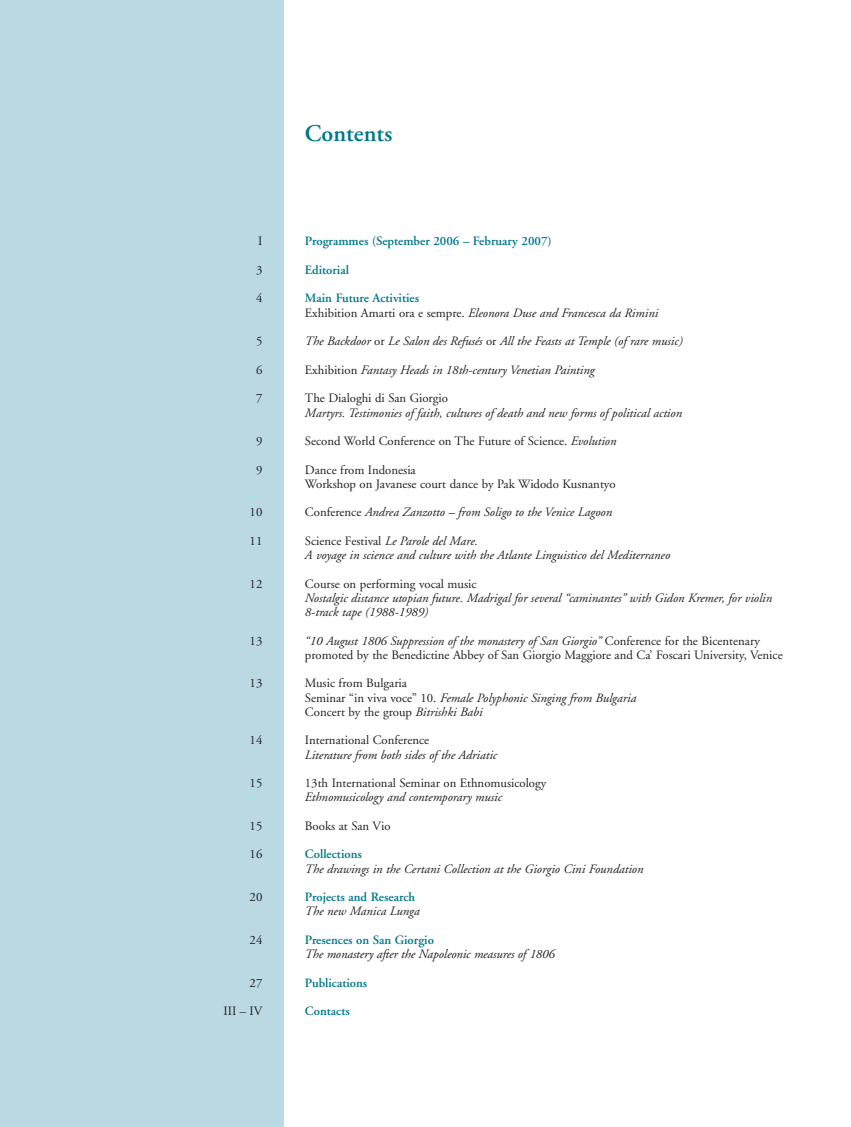
<style>
.page{position:relative;width:851px;height:1127px;background:#fff}
.page>*{position:absolute;margin:0;border:0;box-sizing:border-box;transform-origin:0 0}
.t1{font:600 24px "Adobe Garamond";color:#00788b}
.t2{font:italic 12.75px/14.2px "Adobe Garamond";color:#231f20}
.t3{font:12.75px/14.2px "Adobe Garamond";color:#231f20}
.t4{font:600 12.75px "Adobe Garamond";color:#00788b}
.s1{font-weight:600;font-style:normal;color:#00788b}
.s2{font-style:normal}
.s3{font-style:italic}
</style>
<div class="page">
<div style="left:0;top:0;width:283px;height:1127px;background:#bad9e2"></div>
<p class="t3" style="left:258px;top:235px;width:6px">I</p>
<p class="t3" style="left:256px;top:264px;width:8px">3</p>
<p class="t3" style="left:256px;top:292px;width:8px">4</p>
<p class="t3" style="left:256px;top:335px;width:8px">5</p>
<p class="t3" style="left:256px;top:364px;width:8px">6</p>
<p class="t3" style="left:256px;top:392px;width:8px">7</p>
<p class="t3" style="left:256px;top:435px;width:8px">9</p>
<p class="t3" style="left:256px;top:463px;width:8px">9</p>
<p class="t3" style="left:249px;top:506px;width:14px">10</p>
<p class="t3" style="left:249px;top:535px;width:14px">11</p>
<p class="t3" style="left:249px;top:577px;width:14px">12</p>
<p class="t3" style="left:249px;top:634px;width:14px">13</p>
<p class="t3" style="left:249px;top:677px;width:14px">13</p>
<p class="t3" style="left:249px;top:734px;width:14px">14</p>
<p class="t3" style="left:249px;top:777px;width:14px">15</p>
<p class="t3" style="left:249px;top:820px;width:14px">15</p>
<p class="t3" style="left:249px;top:848px;width:14px">16</p>
<p class="t3" style="left:249px;top:891px;width:14px">20</p>
<p class="t3" style="left:249px;top:934px;width:14px">24</p>
<p class="t3" style="left:249px;top:976px;width:14px">27</p>
<p class="t3" style="left:223px;top:1005px;width:40px">III – IV</p>
<h1 class="t1" style="left:305px;top:124px;width:89px">Contents</h1>
<p class="t4" style="left:305px;top:236px;width:248px">Programmes (September 2006 – February 2007)</p>
<p class="t4" style="left:305px;top:265px;width:46px">Editorial</p>
<p class="t2" style="left:305px;top:292px;width:355px"><span class="s1">Main Future Activities<br></span><span class="s2">Exhibition Amarti ora e sempre.</span> Eleonora Duse and Francesca da Rimini</p>
<p class="t2" style="left:305px;top:335px;width:379px">The Backdoor <span class="s2">or</span> Le Salon des Refusés <span class="s2">or</span> All the Feasts at Temple (of rare music)</p>
<p class="t2" style="left:305px;top:364px;width:291px"><span class="s2">Exhibition</span> Fantasy Heads in 18th-century Venetian Painting</p>
<p class="t3" style="left:305px;top:392px;width:145px">The Dialoghi di San Giorgio</p>
<p class="t2" style="left:305px;top:406px;width:378px">Martyrs. Testimonies of faith, cultures of death and new forms of political action</p>
<p class="t3" style="left:305px;top:435px;width:313px">Second World Conference on The Future of Science. <span class="s3">Evolution</span></p>
<p class="t3" style="left:305px;top:463px;width:312px">Dance from Indonesia<br>Workshop on Javanese court dance by Pak Widodo Kusnantyo</p>
<p class="t2" style="left:305px;top:506px;width:309px"><span class="s2">Conference</span> Andrea Zanzotto – from Soligo to the Venice Lagoon</p>
<p class="t2" style="left:305px;top:535px;width:367px"><span class="s2">Science Festival</span> Le Parole del Mare.<br>A voyage in science and culture with the Atlante Linguistico del Mediterraneo</p>
<p class="t3" style="left:305px;top:577px;width:173px">Course on performing vocal music</p>
<p class="t2" style="left:305px;top:592px;width:468px">Nostalgic distance utopian future. Madrigal for several “caminantes” with Gidon Kremer, for violin<br>8-track tape (1988-1989)</p>
<p class="t3" style="left:305px;top:634px;width:479px"><span class="s3">“10 August 1806 Suppression of the monastery of San Giorgio”</span> Conference for the Bicentenary promoted by the Benedictine Abbey of San Giorgio Maggiore and Ca’ Foscari University, Venice</p>
<p class="t3" style="left:305px;top:677px;width:333px">Music from Bulgaria<br>Seminar “in viva voce” 10. <span class="s3">Female Polyphonic Singing from Bulgaria<br></span>Concert by the group <span class="s3">Bitrishki Babi</span></p>
<p class="t3" style="left:305px;top:734px;width:126px">International Conference</p>
<p class="t2" style="left:305px;top:748px;width:194px">Literature from both sides of the Adriatic</p>
<p class="t3" style="left:305px;top:777px;width:243px">13th International Seminar on Ethnomusicology</p>
<p class="t2" style="left:305px;top:791px;width:199px">Ethnomusicology and contemporary music</p>
<p class="t3" style="left:305px;top:820px;width:87px">Books at San Vio</p>
<p class="t4" style="left:305px;top:849px;width:58px">Collections</p>
<p class="t2" style="left:305px;top:862px;width:340px">The drawings in the Certani Collection at the Giorgio Cini Foundation</p>
<p class="t4" style="left:305px;top:892px;width:112px">Projects and Research</p>
<p class="t2" style="left:305px;top:905px;width:116px">The new Manica Lunga</p>
<p class="t4" style="left:305px;top:934px;width:130px">Presences on San Giorgio</p>
<p class="t2" style="left:305px;top:948px;width:251px">The monastery after the Napoleonic measures of 1806</p>
<p class="t4" style="left:305px;top:977px;width:64px">Publications</p>
<p class="t4" style="left:305px;top:1006px;width:46px">Contacts</p>
</div>
